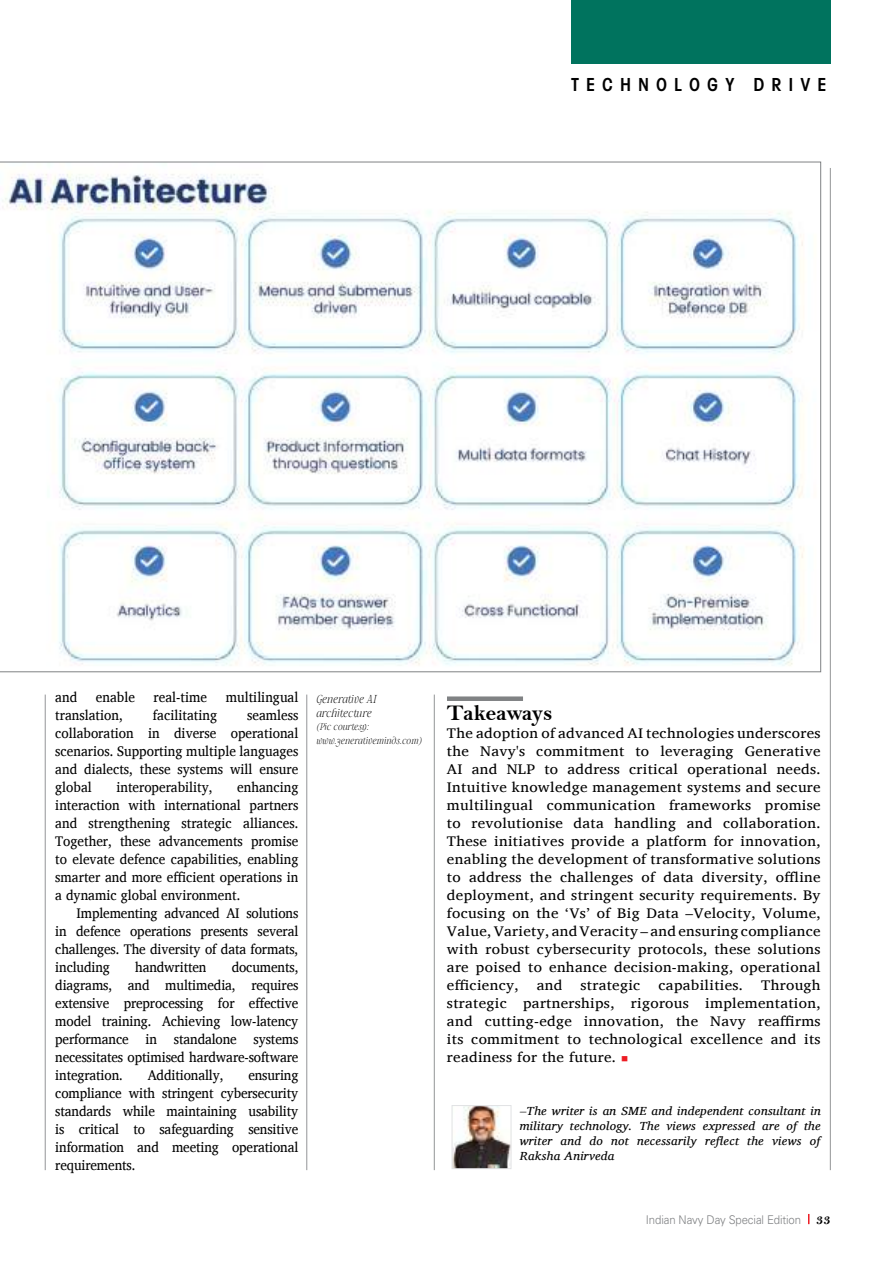
<style>
.page{position:relative;width:893px;height:1263px;background:#fff}
.page>*{position:absolute;margin:0;border:0;box-sizing:border-box;transform-origin:0 0}
.t1{font:22.5px "Bell MT Bold";letter-spacing:-.03em;color:#000}
.t2{font:600 condensed 18px "Avant Garde";letter-spacing:.39em;color:#000}
.t3{font:14.25px/18px "Charis SIL";color:#000;text-align:justify;scale:.94 1}
.t4{font:14.25px/18px "Charis SIL";color:#000;text-align:justify;scale:1.07 1}
.t5{font:14.25px "Charis SIL";letter-spacing:.02em;color:#000;scale:1.07 1}
.t6{font:italic 12px/15px "Charis SIL";letter-spacing:.02em;color:#000;text-align:justify;scale:1.06 1}
.t7{font:300 12px "Univers LT Std";letter-spacing:-.01em;color:#808284;scale:.95 1}
.t8{font:italic 100 10.5px/13.5px "Sharpe PERSONAL";color:#000;scale:.95 1}
.t9{font:italic 100 9px/13.5px "Sharpe PERSONAL";color:#000;scale:.95 1}
.s1{color:#ed1c24}
.s2{font-family:"Bell MT Bold";font-weight:400;font-size:14.25px;color:#000}
</style>
<div class="page">
<hr style="left:830px;top:168px;width:1px;height:1002px;background:#939597">
<div style="left:571px;top:0;width:259px;height:64px;background:#00735e"></div>
<hr style="left:45px;top:694px;width:1px;height:476px;background:#939597">
<hr style="left:307px;top:694px;width:1px;height:476px;background:#939597">
<hr style="left:434px;top:694px;width:1px;height:476px;background:#939597">
<div style="left:447px;top:696px;width:76px;height:5px;background:#808284"></div>
<svg style="left:0;top:162px;width:821px;height:510px"></svg>
<img style="left:454px;top:1107px;width:55px;height:60px">
<div style="left:452px;top:1105px;width:59px;height:64px;border:1px solid #e1e2e4"></div>
<p class="t2" style="left:571px;top:73px;width:257px">TECHNOLOGY DRIVE</p>
<p class="t3" style="left:55px;top:688px;width:25px">and</p>
<p class="t3" style="left:96px;top:688px;width:43px">enable</p>
<p class="t3" style="left:154px;top:688px;width:58px">real-time</p>
<p class="t3" style="left:226px;top:688px;width:79px">multilingual</p>
<p class="t3" style="left:55px;top:706px;width:73px">translation,</p>
<p class="t3" style="left:153px;top:706px;width:70px">facilitating</p>
<p class="t3" style="left:55px;top:706px;width:260px;text-indent:192px">seamless collaboration in diverse operational scenarios. Supporting multiple languages and dialects, these systems will ensure global</p>
<p class="t3" style="left:55px;top:778px;width:260px;text-indent:182px">enhancing interaction with international partners and strengthening strategic alliances.<br>Together, these advancements promise to elevate defence capabilities, enabling smarter and more efficient operations in a dynamic global environment.</p>
<p class="t3" style="left:55px;top:904px;width:260px;text-indent:21px">Implementing advanced AI solutions in defence operations presents several challenges. The diversity of data formats, including</p>
<p class="t3" style="left:116px;top:778px;width:104px">interoperability,</p>
<p class="t3" style="left:55px;top:958px;width:260px;text-indent:176px">documents, diagrams, and multimedia, requires extensive preprocessing for effective model training. Achieving low-latency performance in standalone systems necessitates optimised hardware-software integration.</p>
<p class="t3" style="left:135px;top:958px;width:77px">handwritten</p>
<p class="t3" style="left:148px;top:1066px;width:82px">Additionally,</p>
<p class="t3" style="left:55px;top:1066px;width:260px;text-indent:193px">ensuring compliance with stringent cybersecurity standards while maintaining usability is critical to safeguarding sensitive information and meeting operational requirements.</p>
<p class="t8" style="left:316px;top:693px;width:65px">Generative AI architecture</p>
<p class="t9" style="left:316px;top:720px;width:113px">(Pic courtesy: www.zenerativeminds.com)</p>
<h1 class="t1" style="left:447px;top:699px;width:107px">Takeaways</h1>
<p class="t4" style="left:447px;top:724px;width:351px">The adoption of advanced AI technologies underscores the Navy's commitment to leveraging Generative AI and NLP to address critical operational needs.<br>Intuitive knowledge management systems and secure multilingual communication frameworks promise to revolutionise data handling and collaboration.<br>These initiatives provide a platform for innovation, enabling the development of transformative solutions to address the challenges of data diversity, offline deployment, and stringent security requirements. By focusing on the ‘Vs’ of Big Data –Velocity, Volume, Value, Variety, and Veracity – and ensuring compliance with robust cybersecurity protocols, these solutions are poised to enhance decision-making, operational efficiency,</p>
<p class="t4" style="left:447px;top:976px;width:351px;text-indent:314px">Through strategic partnerships, rigorous implementation, and cutting-edge innovation, the Navy reaffirms its commitment to technological excellence and its readiness for the future. <span class="s1">■</span></p>
<p class="t4" style="left:537px;top:976px;width:25px">and</p>
<p class="t5" style="left:581px;top:977px;width:57px">strategic</p>
<p class="t5" style="left:658px;top:977px;width:81px">capabilities.</p>
<p class="t6" style="left:520px;top:1103px;width:285px">–The writer is an SME and independent consultant in military technology. The views expressed are of the writer and do not necessarily reflect the views of Raksha Anirveda</p>
<p class="t7" style="left:646px;top:1213px;width:196px">Indian Navy Day Special Edition <span class="s2">33</span></p>
</div>
